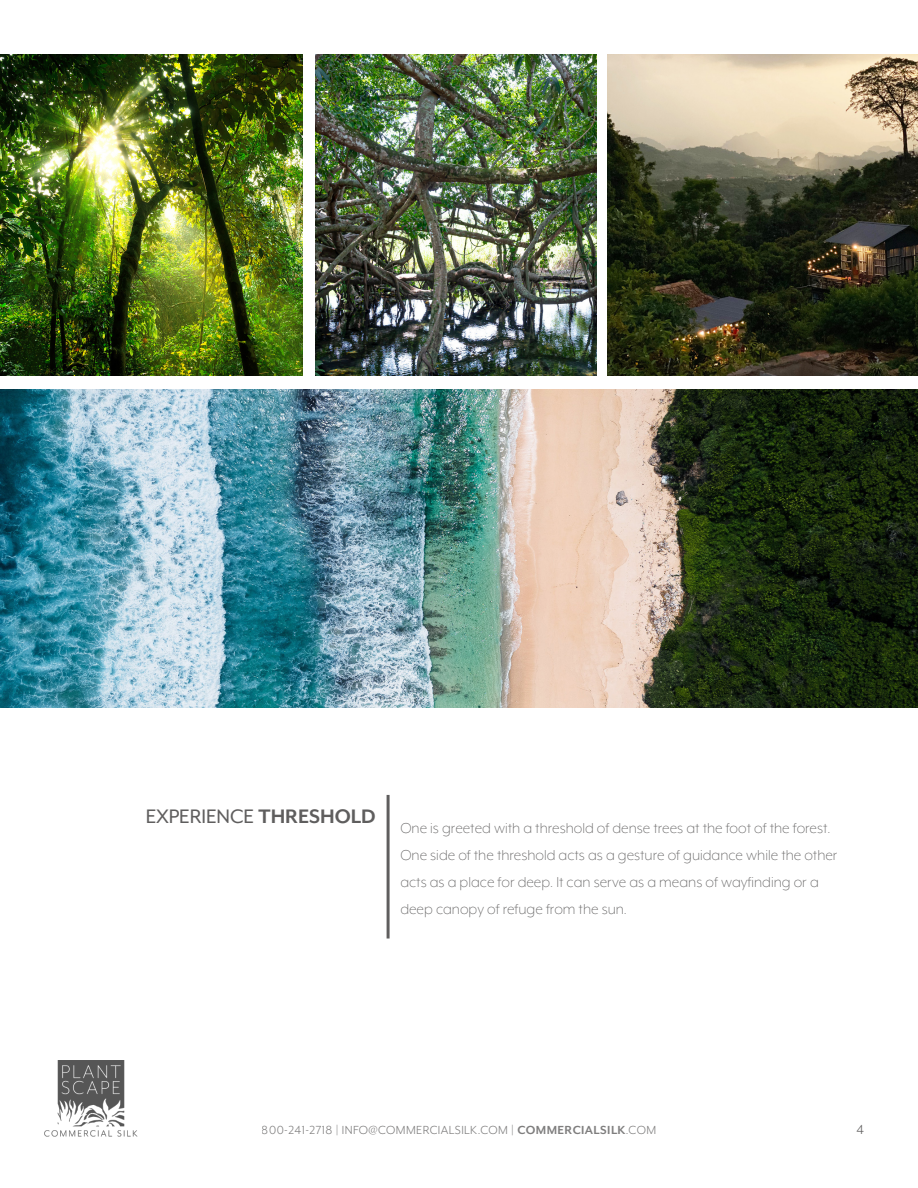
<style>
.page{position:relative;width:918px;height:1188px;background:#fff}
.page>*{position:absolute;margin:0;border:0;box-sizing:border-box;transform-origin:0 0}
.t1{font:22.5px "Mr Eaves XL Mod OT";color:#5f5e5e}
.Body{font:300 16.5px/27px "Mr Eaves XL Mod OT";color:#5f5e5e}
.t2{font:15px "Mr Eaves XL Mod OT";color:#5f5e5e}
.t3{font:13.5px "Mr Eaves XL Mod OT";letter-spacing:.03em;color:#5f5e5e}
.s1{font-weight:700}
</style>
<div class="page">
<hr style="left:387px;top:795px;width:3px;height:144px;background:#5f5e5e">
<img style="left:0;top:54px;width:302px;height:322px">
<img style="left:0;top:389px;width:918px;height:318px">
<img style="left:607px;top:54px;width:311px;height:322px">
<img style="left:315px;top:54px;width:281px;height:322px">
<img style="left:44px;top:1061px;width:94px;height:76px">
<p class="t1" style="left:146px;top:805px;width:231px">EXPERIENCE <span class="s1">THRESHOLD</span></p>
<p class="Body" style="left:400px;top:814px;width:439px">One is greeted with a threshold of dense trees at the foot of the forest.<br>One side of the threshold acts as a gesture of guidance while the other acts as a place for deep. It can serve as a means of wayfinding or a deep canopy of refuge from the sun.</p>
<p class="t3" style="left:262px;top:1123px;width:396px">800-241-2718 | INFO@COMMERCIALSILK.COM | <span class="s1">COMMERCIALSILK</span>.COM</p>
<p class="t2" style="left:856px;top:1122px;width:9px">4</p>
</div>
